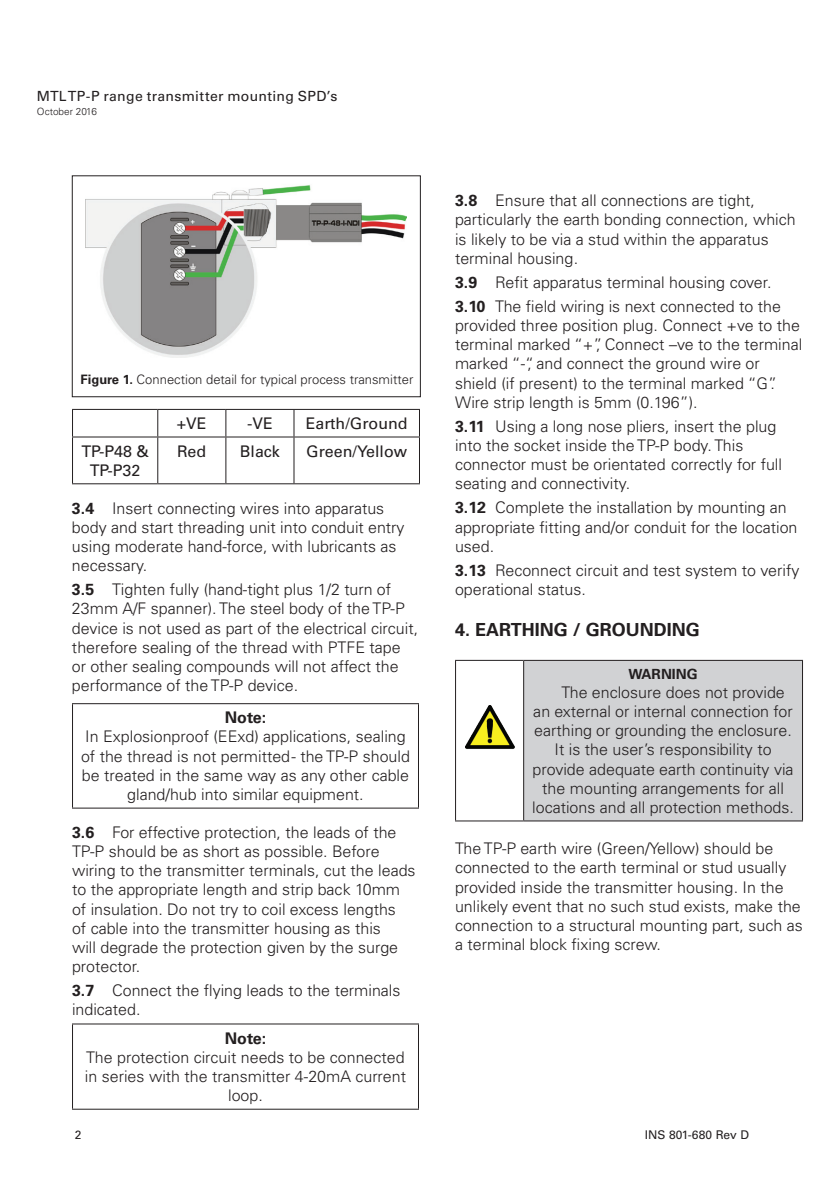
<style>
.page{position:relative;width:840px;height:1191px;background:#fff}
.page>*{position:absolute;margin:0;border:0;box-sizing:border-box;transform-origin:0 0}
.t1{font:700 18px "Univers LT Pro 65";color:#231f20}
.t2{font:300 16px/19.2px "Univers LT Pro 45";color:#231f20}
.t3{font:16px/19.2px "Univers LT Pro 55 Roman";color:#231f20;text-align:center}
.t4{font:700 16px "Univers LT Pro 65";color:#231f20}
.t5{font:14px "Univers LT Pro 55 Roman";letter-spacing:.02em;color:#231f20}
.t6{font:700 14px "Univers LT Pro 65";color:#231f20}
.t7{font:300 13px "Univers LT Pro 45";color:#231f20}
.t8{font:12px "Univers LT Pro 55 Roman";color:#231f20}
.t9{font:300 10px "Univers LT Pro 45";color:#231f20}
.s1{font-family:"Univers LT Pro 65";font-weight:700}
</style>
<div class="page">
<hr style="left:72px;top:409px;width:86px;height:1px;background:#231f20">
<svg style="left:72px;top:410px;width:1px;height:26px"></svg>
<hr style="left:158px;top:409px;width:68px;height:1px;background:#231f20">
<svg style="left:157px;top:410px;width:1px;height:26px"></svg>
<hr style="left:226px;top:409px;width:68px;height:1px;background:#231f20">
<svg style="left:225px;top:410px;width:1px;height:26px"></svg>
<hr style="left:294px;top:409px;width:126px;height:1px;background:#231f20">
<svg style="left:293px;top:410px;width:1px;height:26px"></svg>
<svg style="left:419px;top:410px;width:1px;height:26px"></svg>
<hr style="left:72px;top:436px;width:86px;height:1px;background:#231f20">
<hr style="left:72px;top:437px;width:1px;height:46px;background:#231f20">
<hr style="left:158px;top:436px;width:68px;height:1px;background:#231f20">
<hr style="left:157px;top:437px;width:1px;height:46px;background:#231f20">
<hr style="left:226px;top:436px;width:68px;height:1px;background:#231f20">
<hr style="left:225px;top:437px;width:1px;height:46px;background:#231f20">
<hr style="left:294px;top:436px;width:126px;height:1px;background:#231f20">
<hr style="left:293px;top:437px;width:1px;height:46px;background:#231f20">
<hr style="left:419px;top:437px;width:1px;height:46px;background:#231f20">
<hr style="left:72px;top:483px;width:86px;height:1px;background:#231f20">
<hr style="left:158px;top:483px;width:68px;height:1px;background:#231f20">
<hr style="left:226px;top:483px;width:68px;height:1px;background:#231f20">
<hr style="left:294px;top:483px;width:126px;height:1px;background:#231f20">
<hr style="left:72px;top:703px;width:347px;height:1px;background:#231f20">
<hr style="left:72px;top:704px;width:1px;height:103px;background:#231f20">
<hr style="left:418px;top:704px;width:1px;height:103px;background:#231f20">
<hr style="left:72px;top:807px;width:347px;height:1px;background:#231f20">
<hr style="left:72px;top:1023px;width:347px;height:1px;background:#231f20">
<hr style="left:72px;top:1024px;width:1px;height:84px;background:#231f20">
<hr style="left:418px;top:1024px;width:1px;height:84px;background:#231f20">
<hr style="left:72px;top:1108px;width:347px;height:1px;background:#231f20">
<div style="left:523px;top:660px;width:279px;height:161px;background:#d1d2d4"></div>
<hr style="left:455px;top:660px;width:68px;height:1px;background:#231f20">
<hr style="left:455px;top:661px;width:1px;height:159px;background:#231f20">
<hr style="left:523px;top:660px;width:279px;height:1px;background:#231f20">
<hr style="left:523px;top:661px;width:1px;height:159px;background:#231f20">
<hr style="left:801px;top:661px;width:1px;height:159px;background:#231f20">
<hr style="left:455px;top:820px;width:68px;height:1px;background:#231f20">
<hr style="left:523px;top:820px;width:279px;height:1px;background:#231f20">
<img style="left:465px;top:705px;width:49px;height:44px">
<img style="left:85px;top:185px;width:321px;height:173px">
<div style="left:72px;top:175px;width:348px;height:222px;border:1px solid #231f20"></div>
<p class="t5" style="left:37px;top:88px;width:302px">MTL TP-P range transmitter mounting SPD’s</p>
<p class="t9" style="left:37px;top:106px;width:61px">October 2016</p>
<p class="t7" style="left:80px;top:371px;width:334px"><span class="s1">Figure 1.</span> Connection detail for typical process transmitter</p>
<p class="t3" style="left:177px;top:414px;width:31px">+VE</p>
<p class="t3" style="left:247px;top:414px;width:27px">-VE</p>
<p class="t3" style="left:305px;top:414px;width:103px">Earth/Ground</p>
<p class="t3" style="left:81px;top:441px;width:69px">TP-P48 &amp;<br>TP-P32</p>
<p class="t3" style="left:177px;top:441px;width:31px">Red</p>
<p class="t3" style="left:240px;top:441px;width:42px">Black</p>
<p class="t3" style="left:306px;top:441px;width:102px">Green/Yellow</p>
<p class="t2" style="left:72px;top:498px;width:334px"><span class="s1">3.4</span> Insert connecting wires into apparatus body and start threading unit into conduit entry using moderate hand-force, with lubricants as necessary.</p>
<p class="t2" style="left:72px;top:580px;width:347px"><span class="s1">3.5</span> Tighten fully (hand-tight plus 1/2 turn of 23mm A/F spanner). The steel body of the TP-P device is not used as part of the electrical circuit, therefore sealing of the thread with PTFE tape or other sealing compounds will not affect the performance of the TP-P device.</p>
<p class="t4" style="left:224px;top:708px;width:43px">Note:</p>
<p class="t2" style="left:81px;top:727px;width:330px;text-align:center">In Explosionproof (EExd) applications, sealing of the thread is not permitted - the TP-P should be treated in the same way as any other cable gland/hub into similar equipment.</p>
<p class="t2" style="left:72px;top:822px;width:345px"><span class="s1">3.6</span> For effective protection, the leads of the TP-P should be as short as possible. Before wiring to the transmitter terminals, cut the leads to the appropriate length and strip back 10mm of insulation. Do not try to coil excess lengths<br>of cable into the transmitter housing as this<br>will degrade the protection given by the surge protector.</p>
<p class="t2" style="left:72px;top:981px;width:330px"><span class="s1">3.7</span> Connect the flying leads to the terminals indicated.</p>
<p class="t4" style="left:224px;top:1028px;width:43px">Note:</p>
<p class="t2" style="left:85px;top:1047px;width:322px;text-align:center">The protection circuit needs to be connected in series with the transmitter 4-20mA current loop.</p>
<p class="t2" style="left:455px;top:191px;width:342px"><span class="s1">3.8</span> Ensure that all connections are tight, particularly the earth bonding connection, which is likely to be via a stud within the apparatus terminal housing.</p>
<p class="t2" style="left:455px;top:270px;width:327px;line-height:24px"><span class="s1">3.9</span> Refit apparatus terminal housing cover.<br><span class="s1">3.10</span> The field wiring is next connected to the</p>
<p class="t2" style="left:455px;top:316px;width:348px">provided three position plug. Connect +ve to the terminal marked “+”, Connect –ve to the terminal marked “-“, and connect the ground wire or shield (if present) to the terminal marked “G”.<br>Wire strip length is 5mm (0.196”).</p>
<p class="t2" style="left:455px;top:416px;width:328px"><span class="s1">3.11</span> Using a long nose pliers, insert the plug into the socket inside the TP-P body. This connector must be orientated correctly for full seating and connectivity.</p>
<p class="t2" style="left:455px;top:498px;width:344px"><span class="s1">3.12</span> Complete the installation by mounting an appropriate fitting and/or conduit for the location used.</p>
<p class="t2" style="left:455px;top:560px;width:345px"><span class="s1">3.13</span> Reconnect circuit and test system to verify operational status.</p>
<p class="t1" style="left:455px;top:619px;width:246px">4. EARTHING / GROUNDING</p>
<p class="t6" style="left:628px;top:665px;width:70px">WARNING</p>
<p class="t2" style="left:561px;top:682px;width:225px">The enclosure does not provide</p>
<p class="t2" style="left:533px;top:701px;width:261px">an external or internal connection for</p>
<p class="t2" style="left:534px;top:721px;width:259px">earthing or grounding the enclosure.</p>
<p class="t2" style="left:554px;top:740px;width:218px">It is the user’s responsibility to</p>
<p class="t2" style="left:532px;top:759px;width:262px">provide adequate earth continuity via</p>
<p class="t2" style="left:542px;top:778px;width:243px">the mounting arrangements for all</p>
<p class="t2" style="left:532px;top:797px;width:263px">locations and all protection methods.</p>
<p class="t2" style="left:455px;top:839px;width:349px">The TP-P earth wire (Green/Yellow) should be connected to the earth terminal or stud usually provided inside the transmitter housing. In the unlikely event that no such stud exists, make the connection to a structural mounting part, such as a terminal block fixing screw.</p>
<p class="t8" style="left:75px;top:1127px;width:8px">2</p>
<p class="t8" style="left:644px;top:1127px;width:106px">INS 801-680 Rev D</p>
</div>
